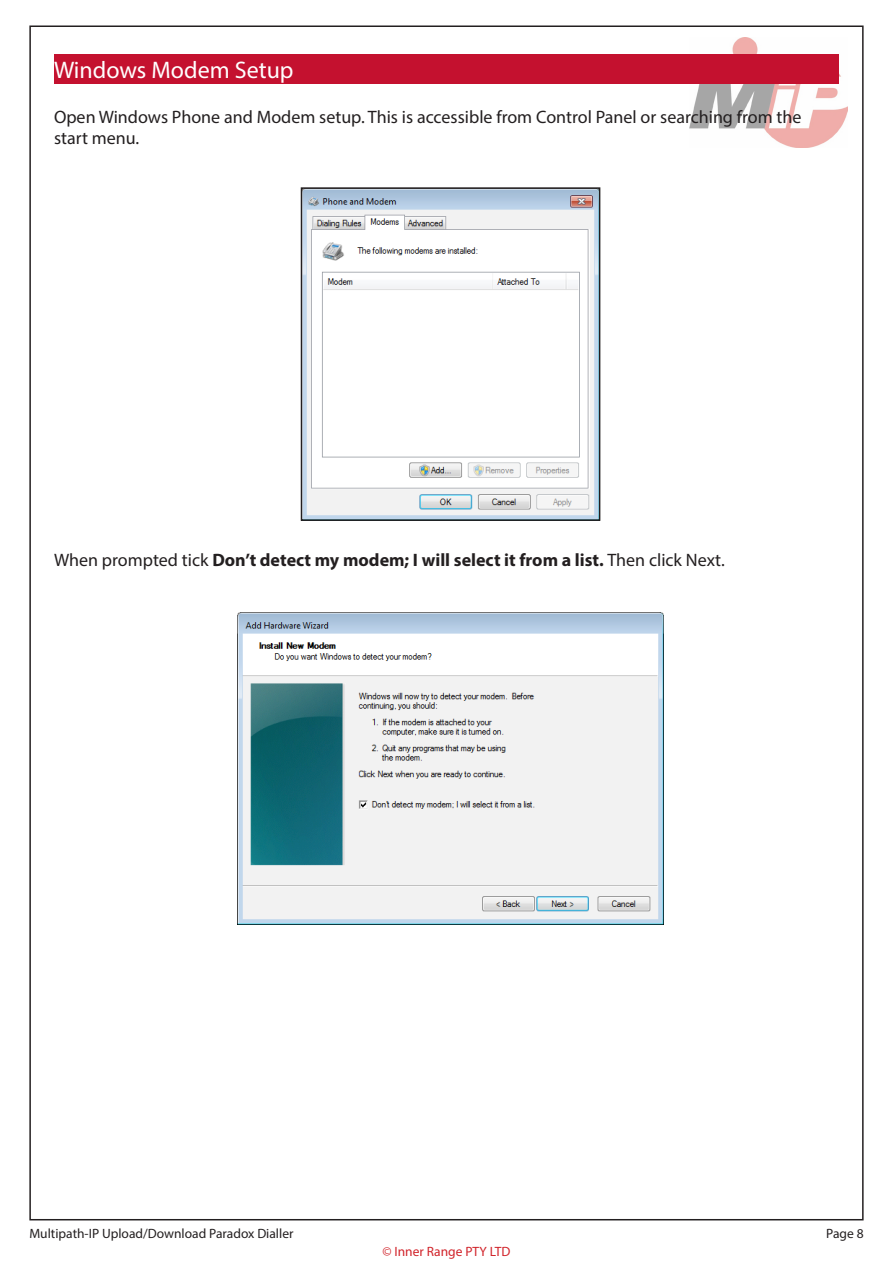
<style>
.page{position:relative;width:893px;height:1263px;background:#fff}
.page>*{position:absolute;margin:0;border:0;box-sizing:border-box;transform-origin:0 0}
.Sub_Header{font:24px "Myriad Pro";color:#fff}
.Body{font:18px/21.6px "Myriad Pro";color:#231f20}
.Body-2{font:700 18px "Myriad Pro";color:#231f20}
.t1{font:13.5px "Myriad Pro";color:#231f20}
.t2{font:13.5px "Myriad Pro";color:#d1232a}
.s1{font-weight:400}
</style>
<div class="page">
<img style="left:689px;top:37px;width:158px;height:111px">
<div style="left:54px;top:54px;width:785px;height:30px;background:#c4112f"></div>
<img style="left:304px;top:190px;width:293px;height:328px">
<div style="left:301px;top:187px;width:299px;height:334px;border:2px solid #231f20"></div>
<img style="left:237px;top:612px;width:427px;height:313px">
<p class="Sub_Header" style="left:54px;top:55px;width:241px">Windows Modem Setup</p>
<p class="Body" style="left:54px;top:106px;width:749px">Open Windows Phone and Modem setup. This is accessible from Control Panel or searching from the start menu.</p>
<p class="Body-2" style="left:54px;top:549px;width:672px"><span class="s1">When prompted tick</span> Don’t detect my modem; I will select it from a list. <span class="s1">Then click Next.</span></p>
<p class="t1" style="left:29px;top:1225px;width:266px">Multipath-IP Upload/Download Paradox Dialler</p>
<p class="t1" style="left:826px;top:1225px;width:39px">Page 8</p>
<p class="t2" style="left:382px;top:1242px;width:130px">© Inner Range PTY LTD</p>
</div>
